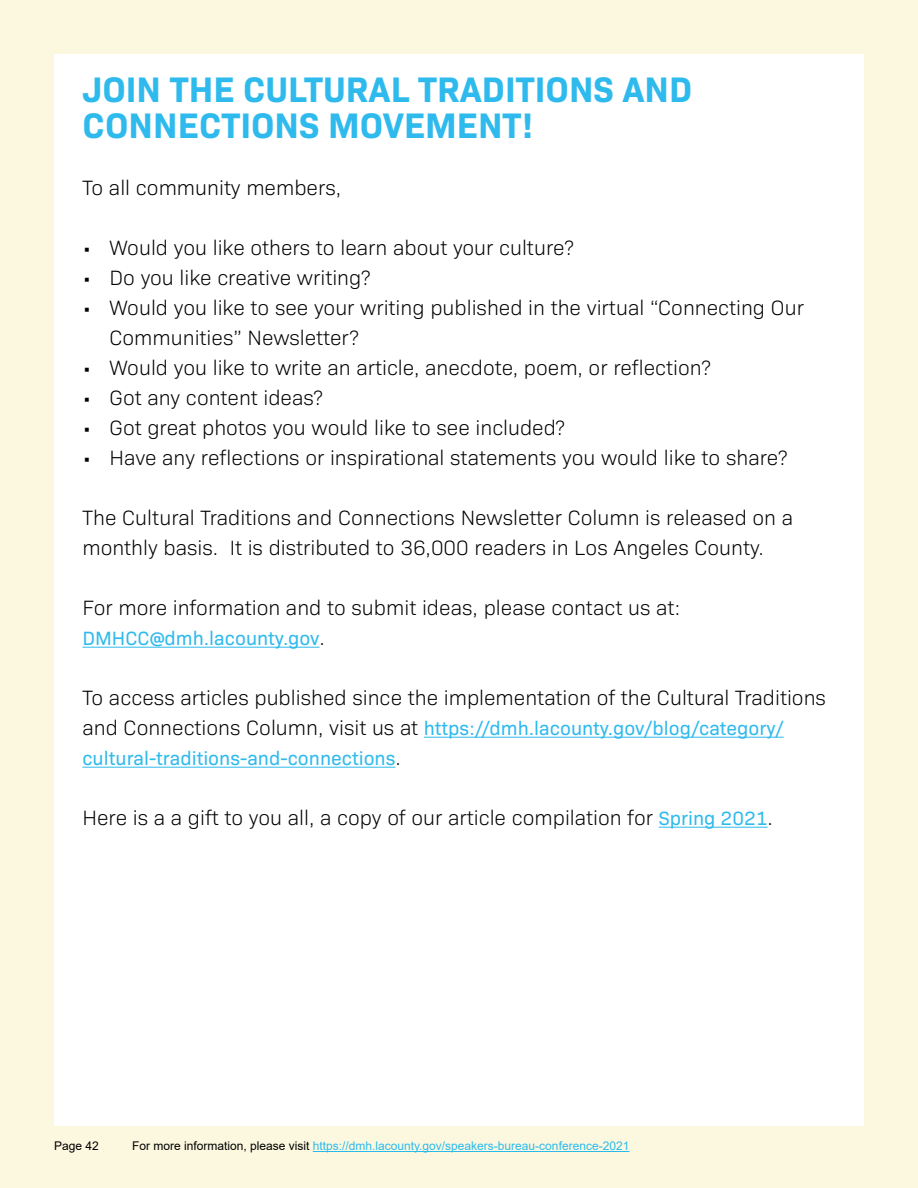
<style>
.page{position:relative;width:918px;height:1188px;background:#fcf8df}
.page>*{position:absolute;margin:0;border:0;box-sizing:border-box;transform-origin:0 0}
.t1{font:700 36px/36px "Bio Sans";color:#2fbaed}
.t2{font:300 21px/30px "Bio Sans";color:#000}
.t3{font:19.5px/30px "Bio Sans";color:#2fbaed}
.t4{font:12px "Arial";color:#2bbaed}
.t5{font:12px "Arial";color:#000}
.s1{font-weight:400;font-size:18px}
.s2{font-weight:300;font-size:21px;color:#000}
.s3{font-weight:400;font-size:19.5px;color:#2fbaed}
.s4{color:#000}
</style>
<div class="page">
<div style="left:54px;top:54px;width:810px;height:1071px;background:#fff"></div>
<hr style="left:313px;top:1151px;width:316px;height:1px;background:#2bbaed">
<hr style="left:82px;top:647px;width:238px;height:1px;background:#2fbaed">
<hr style="left:424px;top:737px;width:360px;height:1px;background:#2fbaed">
<hr style="left:82px;top:767px;width:313px;height:1px;background:#2fbaed">
<hr style="left:659px;top:827px;width:109px;height:1px;background:#2fbaed">
<h1 class="t1" style="left:82px;top:69px;width:611px">JOIN THE CULTURAL TRADITIONS AND<br>CONNECTIONS MOVEMENT!</h1>
<p class="t2" style="left:82px;top:171px;width:260px">To all community members,</p>
<p class="t2" style="left:82px;top:231px;width:493px"><span class="s1">•</span> Would you like others to learn about your culture?</p>
<p class="t2" style="left:82px;top:261px;width:289px"><span class="s1">•</span> Do you like creative writing?</p>
<p class="t2" style="left:109px;top:291px;width:696px;text-indent:-27px"><span class="s1">•</span> Would you like to see your writing published in the virtual “Connecting Our<br>Communities” Newsletter?</p>
<p class="t2" style="left:82px;top:351px;width:630px"><span class="s1">•</span> Would you like to write an article, anecdote, poem, or reflection?</p>
<p class="t2" style="left:82px;top:381px;width:242px"><span class="s1">•</span> Got any content ideas?</p>
<p class="t2" style="left:82px;top:411px;width:484px"><span class="s1">•</span> Got great photos you would like to see included?</p>
<p class="t2" style="left:82px;top:441px;width:706px"><span class="s1">•</span> Have any reflections or inspirational statements you would like to share?</p>
<p class="t2" style="left:82px;top:501px;width:712px">The Cultural Traditions and Connections Newsletter Column is released on a monthly basis. It is distributed to 36,000 readers in Los Angeles County.</p>
<p class="t2" style="left:82px;top:591px;width:599px">For more information and to submit ideas, please contact us at:</p>
<p class="t3" style="left:82px;top:622px;width:244px">DMHCC@dmh.lacounty.gov<span class="s2">.</span></p>
<p class="t2" style="left:82px;top:681px;width:745px">To access articles published since the implementation of the Cultural Traditions</p>
<p class="t3" style="left:82px;top:712px;width:703px"><span class="s2">and Connections Column, visit us at</span> https://dmh.lacounty.gov/blog/category/ cultural-traditions-and-connections<span class="s2">.</span></p>
<p class="t2" style="left:82px;top:801px;width:692px">Here is a a gift to you all, a copy of our article compilation for <span class="s3">Spring 2021</span>.</p>
<p class="t5" style="left:54px;top:1138px;width:46px">Page 42</p>
<p class="t4" style="left:132px;top:1138px;width:499px"><span class="s4">For more information, please visit</span> https://dmh.lacounty.gov/speakers-bureau-conference-2021</p>
</div>
